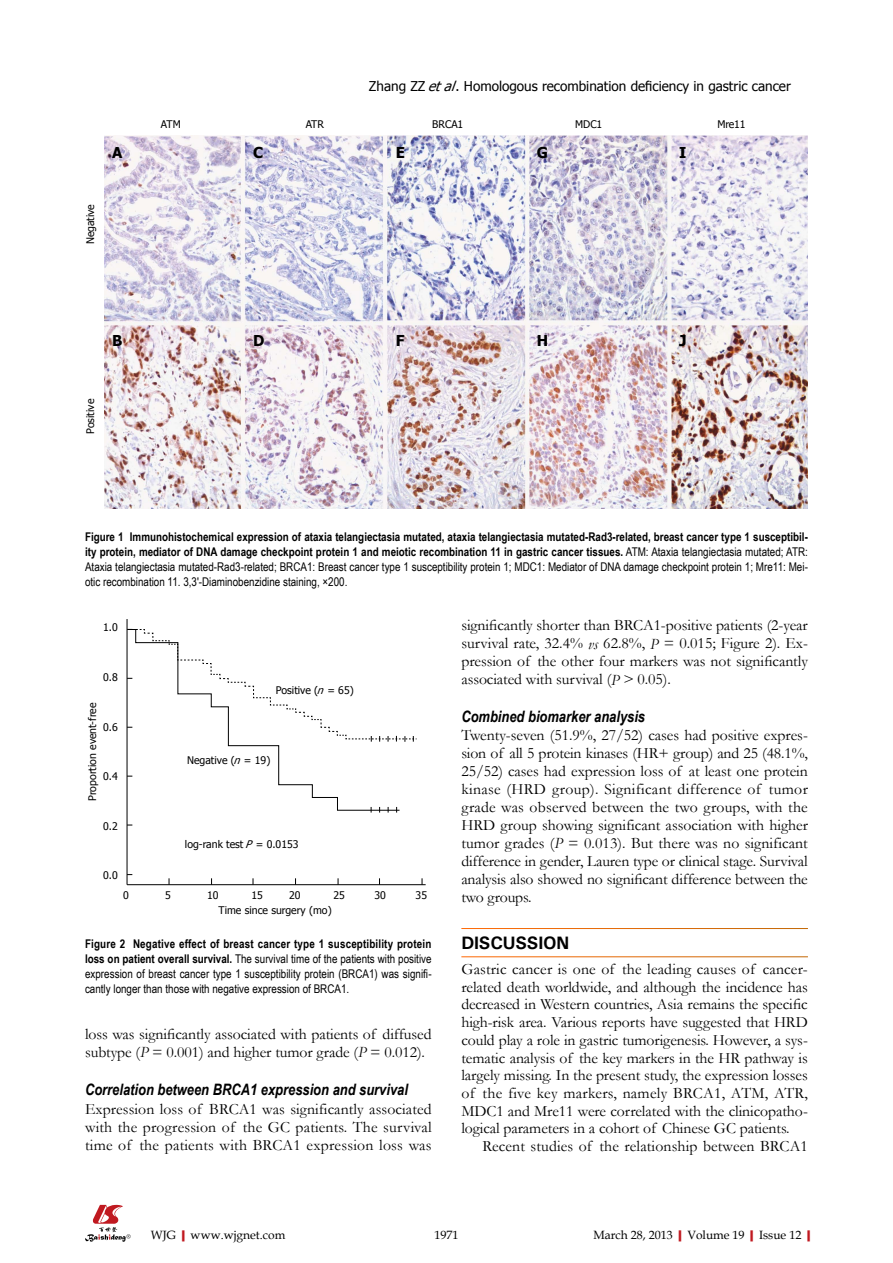
<style>
.page{position:relative;width:893px;height:1263px;background:#fff}
.page>*{position:absolute;margin:0;border:0;box-sizing:border-box;transform-origin:0 0}
.t1{font:700 18px "Univers";letter-spacing:-.01em;color:#000}
.t2{font:15.75px/18px "Garamond";letter-spacing:-.005em;color:#000;text-align:justify}
.t3{font:italic 700 15.75px "Arial Narrow";color:#000}
.t4{font:700 15px "Tahoma";color:#000}
.t5{font:13.5px "Tahoma";color:#000}
.t6{font:700 12px/15px "Arial Narrow";color:#000;text-align:justify}
.t7{font:12px/15px "Arial Narrow";color:#000;text-align:justify}
.t8{font:12px "Book Antiqua";color:#000}
.t9{font:10.5px "Tahoma";color:#000}
.s1{font-style:italic}
.s2{font-weight:400}
.s3{font-weight:700}
.s4{font-weight:700;color:#c01920}
</style>
<div class="page">
<svg style="left:85px;top:1205px;width:46px;height:37px"></svg>
<img style="left:104px;top:136px;width:704px;height:373px">
<hr style="left:127px;top:619px;width:1px;height:266px;background:#000">
<hr style="left:127px;top:884px;width:299px;height:1px;background:#000">
<svg style="left:127px;top:742px;width:273px;height:69px"></svg>
<svg style="left:127px;top:629px;width:290px;height:113px"></svg>
<p class="t5" style="left:369px;top:77px;width:423px">Zhang ZZ <span class="s1">etal</span>. Homologous recombination deficiency in gastric cancer</p>
<p class="t4" style="left:112px;top:142px;width:12px">A</p>
<p class="t9" style="left:83px;top:244px;width:42px;rotate:-90deg">Negative</p>
<p class="t4" style="left:112px;top:330px;width:12px">B</p>
<p class="t9" style="left:83px;top:434px;width:36px;rotate:-90deg">Positive</p>
<p class="t9" style="left:161px;top:117px;width:21px">ATM</p>
<p class="t9" style="left:306px;top:117px;width:20px">ATR</p>
<p class="t9" style="left:432px;top:117px;width:33px">BRCA1</p>
<p class="t9" style="left:575px;top:117px;width:29px">MDC1</p>
<p class="t9" style="left:717px;top:117px;width:30px">Mre11</p>
<p class="t4" style="left:253px;top:142px;width:12px">C</p>
<p class="t4" style="left:253px;top:330px;width:13px">D</p>
<p class="t4" style="left:396px;top:142px;width:11px">E</p>
<p class="t4" style="left:396px;top:330px;width:10px">F</p>
<p class="t4" style="left:537px;top:142px;width:13px">G</p>
<p class="t4" style="left:537px;top:330px;width:13px">H</p>
<p class="t4" style="left:679px;top:142px;width:9px">I</p>
<p class="t4" style="left:679px;top:330px;width:9px">J</p>
<p class="t6" style="left:85px;top:528px;width:724px">Figure 1 Immunohistochemical expression of ataxia telangiectasia mutated, ataxia telangiectasia mutated-Rad3-related, breast cancer type 1 susceptibil&shy;ity protein, mediator of DNA damage checkpoint protein 1 and meiotic recombination 11 in gastric cancer tissues. <span class="s2">ATM: Ataxia telangiectasia mutated; ATR:<br>Ataxia telangiectasia mutated-Rad3-related; BRCA1: Breast cancer type 1 susceptibility protein 1; MDC1: Mediator of DNA damage checkpoint protein 1; Mre11: Mei&shy;otic recombination 11. 3,3'-Diaminobenzidine staining, ×200.</span></p>
<p class="t9" style="left:103px;top:621px;width:16px">1.0</p>
<p class="t9" style="left:103px;top:670px;width:16px">0.8</p>
<p class="t9" style="left:85px;top:801px;width:100px;rotate:-90deg">Proportion event-free</p>
<p class="t9" style="left:103px;top:720px;width:16px">0.6</p>
<p class="t9" style="left:103px;top:769px;width:16px">0.4</p>
<p class="t9" style="left:103px;top:819px;width:16px">0.2</p>
<p class="t9" style="left:103px;top:868px;width:16px">0.0</p>
<p class="t9" style="left:276px;top:683px;width:79px">Positive (<span class="s1">n</span> = 65)</p>
<p class="t9" style="left:187px;top:753px;width:85px">Negative (<span class="s1">n</span> = 19)</p>
<p class="t9" style="left:185px;top:837px;width:115px">log-rank test <span class="s1">P</span> = 0.0153</p>
<p class="t9" style="left:123px;top:888px;width:7px">0</p>
<p class="t9" style="left:165px;top:888px;width:7px">5</p>
<p class="t9" style="left:207px;top:888px;width:13px">10</p>
<p class="t9" style="left:251px;top:888px;width:13px">15</p>
<p class="t9" style="left:289px;top:888px;width:13px">20</p>
<p class="t9" style="left:333px;top:888px;width:13px">25</p>
<p class="t9" style="left:375px;top:888px;width:13px">30</p>
<p class="t9" style="left:416px;top:888px;width:13px">35</p>
<p class="t9" style="left:219px;top:903px;width:115px">Time since surgery (mo)</p>
<p class="t7" style="left:85px;top:936px;width:348px"><span class="s3">Figure 2 Negative effect of breast cancer type 1 susceptibility protein loss on patient overall survival.</span> The survival time of the patients with positive expression of breast cancer type 1 susceptibility protein (BRCA1) was signifi&shy;cantly longer than those with negative expression of BRCA1.</p>
<p class="t2" style="left:85px;top:1025px;width:348px">loss was significantly associated with patients of diffused subtype (<span class="s1">P</span> = 0.001) and higher tumor grade (<span class="s1">P</span> = 0.012).</p>
<p class="t3" style="left:85px;top:1078px;width:324px">Correlation between BRCA1 expression and survival</p>
<p class="t2" style="left:85px;top:1099px;width:348px">Expression loss of BRCA1 was significantly associated with the progression of the GC patients. The survival time of the patients with BRCA1 expression loss was</p>
<p class="t2" style="left:461px;top:616px;width:348px">significantly shorter than BRCA1-positive patients (2-year survival rate, 32.4% <span class="s1">vs</span> 62.8%, <span class="s1">P</span> = 0.015; Figure 2). Ex&shy;pression of the other four markers was not significantly associated with survival (<span class="s1">P</span> &gt; 0.05).</p>
<p class="t3" style="left:461px;top:704px;width:185px">Combined biomarker analysis</p>
<p class="t2" style="left:461px;top:726px;width:348px">Twenty-seven (51.9%, 27/52) cases had positive expres&shy;sion of all 5 protein kinases (HR+ group) and 25 (48.1%, 25/52) cases had expression loss of at least one protein kinase (HRD group). Significant difference of tumor grade was observed between the two groups, with the HRD group showing significant association with higher tumor grades (<span class="s1">P</span> = 0.013). But there was no significant difference in gender, Lauren type or clinical stage. Survival analysis also showed no significant difference between the two groups.</p>
<p class="t1" style="left:461px;top:932px;width:110px">DISCUSSION</p>
<p class="t2" style="left:461px;top:960px;width:348px">Gastric cancer is one of the leading causes of cancer&shy;related death worldwide, and although the incidence has decreased in Western countries, Asia remains the specific high-risk area. Various reports have suggested that HRD could play a role in gastric tumorigenesis. However, a sys&shy;tematic analysis of the key markers in the HR pathway is largely missing. In the present study, the expression losses of the five key markers, namely BRCA1, ATM, ATR, MDC1 and Mre11 were correlated with the clinicopatho&shy;logical parameters in a cohort of Chinese GC patients.</p>
<p class="t2" style="left:483px;top:1137px;width:327px">Recent studies of the relationship between BRCA1</p>
<p class="t8" style="left:151px;top:1226px;width:136px">WJG<span class="s4">|</span>www.wjgnet.com</p>
<p class="t8" style="left:434px;top:1226px;width:25px">1971</p>
<p class="t8" style="left:593px;top:1226px;width:224px">March 28, 2013<span class="s4">|</span>Volume 19<span class="s4">|</span>Issue 12<span class="s4">|</span></p>
</div>
